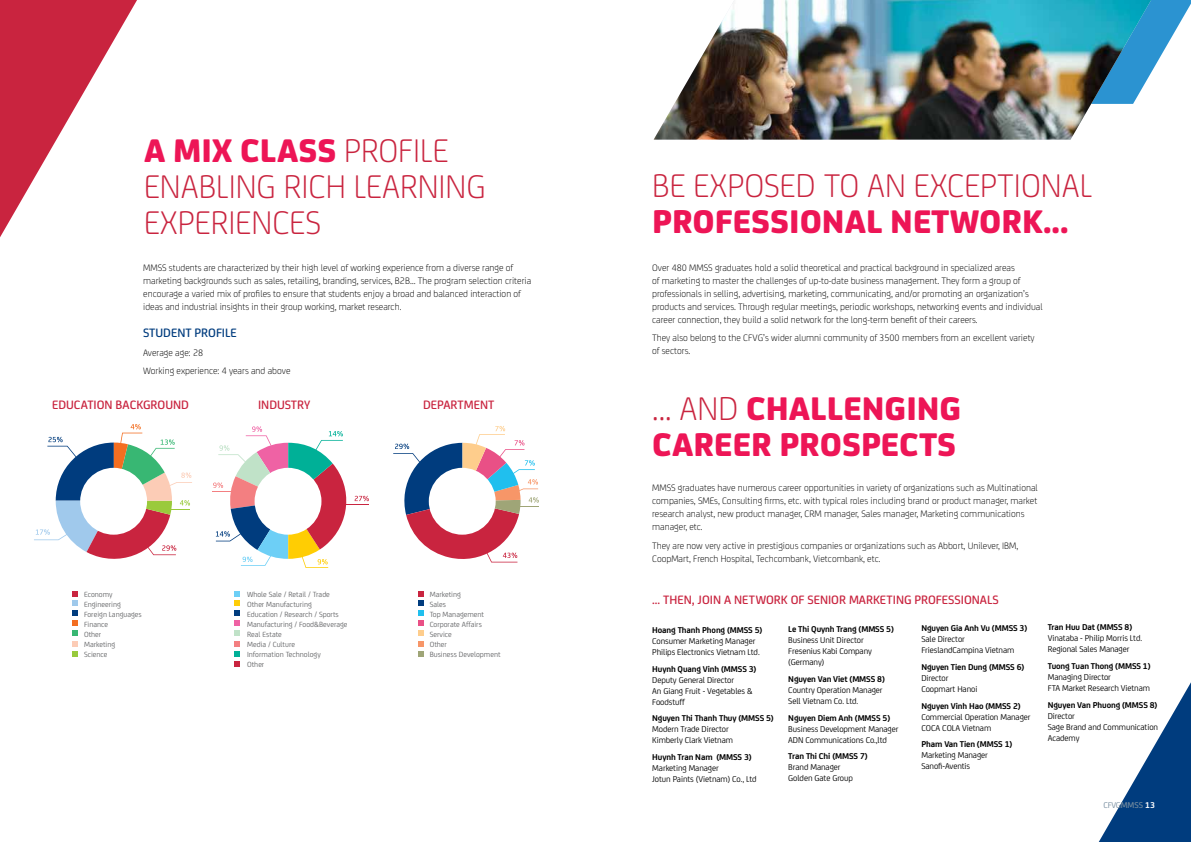
<style>
.page{position:relative;width:1191px;height:842px;background:#fff}
.page>*{position:absolute;margin:0;border:0;box-sizing:border-box;transform-origin:0 0}
.t1{font:300 35px/36px "FS Joey";color:#c9243f}
.t2{font:800 35px/36px "FS Joey";color:#ed1556}
.t3{font:500 13px "FS Joey";color:#c9243f}
.t4{font:500 13px "FS Joey";color:#003c7e}
.t5{font:300 10px/13px "FS Joey";color:#000}
.t6{font:9px/11px "FS Joey";letter-spacing:-.01em;color:#000}
.t7{font:700 9px "FS Joey";letter-spacing:-.01em;color:#000}
.t8{font:9px "FS Joey";color:#748b9e}
.t9{font:8px/10px "FS Joey";color:#636466}
.s1{font-weight:800;color:#ed1556}
.s2{font-weight:300;color:#c9243f}
.s3{font-weight:500}
.s4{font-weight:700;color:#fff}
</style>
<div class="page">
<svg style="left:1151px;top:0;width:40px;height:73px"></svg>
<img style="left:653px;top:0;width:498px;height:140px">
<svg style="left:0;top:0;width:137px;height:237px"></svg>
<svg style="left:418px;top:591px;width:5px;height:66px"></svg>
<svg style="left:72px;top:591px;width:6px;height:66px"></svg>
<svg style="left:234px;top:591px;width:6px;height:76px"></svg>
<svg style="left:34px;top:424px;width:158px;height:135px"></svg>
<svg style="left:213px;top:426px;width:156px;height:142px"></svg>
<svg style="left:393px;top:426px;width:146px;height:137px"></svg>
<svg style="left:1098px;top:682px;width:93px;height:160px"></svg>
<h1 class="t1" style="left:144px;top:130px;width:343px"><span class="s1">A MIX CLASS</span> PROFILE<br>ENABLING RICH LEARNING<br>EXPERIENCES</h1>
<p class="t5" style="left:143px;top:260px;width:389px">MMSS students are characterized by their high level of working experience from a diverse range of marketing backgrounds such as sales, retailing, branding, services, B2B… The program selection criteria encourage a varied mix of profiles to ensure that students enjoy a broad and balanced interaction of ideas and industrial insights in their group working, market research.</p>
<h2 class="t4" style="left:143px;top:323px;width:95px">STUDENT PROFILE</h2>
<p class="t5" style="left:143px;top:342px;width:149px;line-height:18.7px">Average age: 28<br>Working experience: 4 years and above</p>
<h2 class="t3" style="left:52px;top:396px;width:139px">EDUCATION BACKGROUND</h2>
<h2 class="t3" style="left:258px;top:396px;width:54px">INDUSTRY</h2>
<h2 class="t3" style="left:423px;top:396px;width:73px">DEPARTMENT</h2>
<p class="t9" style="left:84px;top:589px;width:59px">Economy<br>Engineering<br>Foreign Languages<br>Finance<br>Other<br>Marketing<br>Science</p>
<p class="t9" style="left:247px;top:589px;width:102px">Whole Sale / Retail / Trade<br>Other Manufacturing<br>Education / Research / Sports<br>Manufacturing / Food&amp;Beverage<br>Real Estate<br>Media / Culture<br>Information Technology<br>Other</p>
<p class="t9" style="left:430px;top:589px;width:72px">Marketing<br>Sales<br>Top Management<br>Corporate Affairs<br>Service<br>Other<br>Business Development</p>
<h1 class="t1" style="left:652px;top:166px;width:441px">BE EXPOSED TO AN EXCEPTIONAL</h1>
<h1 class="t2" style="left:652px;top:201px;width:418px">PROFESSIONAL NETWORK...</h1>
<p class="t5" style="left:652px;top:260px;width:392px">Over 480 MMSS graduates hold a solid theoretical and practical background in specialized areas<br>of marketing to master the challenges of up-to-date business management. They form a group of professionals in selling, advertising, marketing, communicating, and/or promoting an organization’s products and services. Through regular meetings, periodic workshops, networking events and individual career connection, they build a solid network for the long-term benefit of their careers.</p>
<p class="t5" style="left:652px;top:331px;width:384px">They also belong to the CFVG’s wider alumni community of 3500 members from an excellent variety of sectors.</p>
<h1 class="t2" style="left:652px;top:388px;width:311px"><span class="s2">... AND</span> CHALLENGING<br>CAREER PROSPECTS</h1>
<p class="t5" style="left:652px;top:481px;width:387px">MMSS graduates have numerous career opportunities in variety of organizations such as Multinational companies, SMEs, Consulting firms, etc. with typical roles including brand or product manager, market research analyst, new product manager, CRM manager, Sales manager, Marketing communications manager, etc.</p>
<p class="t5" style="left:652px;top:539px;width:367px">They are now very active in prestigious companies or organizations such as Abbort, Unilever, IBM,<br>CoopMart, French Hospital, Techcombank, Vietcombank, etc.</p>
<h2 class="t3" style="left:652px;top:590px;width:348px">... THEN, JOIN A NETWORK OF SENIOR MARKETING PROFESSIONALS</h2>
<p class="t7" style="left:652px;top:623px;width:112px">Hoang Thanh Phong (MMSS 5)</p>
<p class="t6" style="left:652px;top:635px;width:109px">Consumer Marketing Manager<br>Philips Electronics Vietnam Ltd.</p>
<p class="t7" style="left:652px;top:662px;width:106px">Huynh Quang Vinh (MMSS 3)</p>
<p class="t6" style="left:652px;top:673px;width:102px">Deputy General Director<br>An Giang Fruit - Vegetables &amp;<br>Foodstuff</p>
<p class="t7" style="left:652px;top:711px;width:123px">Nguyen Thi Thanh Thuy (MMSS 5)</p>
<p class="t6" style="left:652px;top:723px;width:82px">Modern Trade Director<br>Kimberly Clark Vietnam</p>
<p class="t7" style="left:652px;top:750px;width:101px">Huynh Tran Nam (MMSS 3)</p>
<p class="t6" style="left:652px;top:762px;width:106px">Marketing Manager<br>Jotun Paints (Vietnam) Co., Ltd</p>
<p class="t7" style="left:921px;top:621px;width:107px">Nguyen Gia Anh Vu (MMSS 3)</p>
<p class="t6" style="left:921px;top:633px;width:94px">Sale Director<br>FrieslandCampina Vietnam</p>
<p class="t7" style="left:921px;top:660px;width:104px">Nguyen Tien Dung (MMSS 6)</p>
<p class="t6" style="left:921px;top:672px;width:57px">Director<br>Coopmart Hanoi</p>
<p class="t7" style="left:921px;top:699px;width:101px">Nguyen Vinh Hao (MMSS 2)</p>
<p class="t6" style="left:921px;top:710px;width:111px">Commercial Operation Manager<br>COCA COLA Vietnam</p>
<p class="t7" style="left:921px;top:737px;width:92px">Pham Van Tien (MMSS 1)</p>
<p class="t6" style="left:921px;top:749px;width:68px">Marketing Manager<br>Sanofi-Aventis</p>
<p class="t7" style="left:788px;top:623px;width:107px">Le Thi Quynh Trang (MMSS 5)</p>
<p class="t6" style="left:788px;top:634px;width:85px">Business Unit Director<br>Fresenius Kabi Company (Germany)</p>
<p class="t7" style="left:788px;top:672px;width:98px">Nguyen Van Viet (MMSS 8)</p>
<p class="t6" style="left:788px;top:684px;width:96px">Country Operation Manager<br>Sell Vietnam Co. Ltd.</p>
<p class="t7" style="left:788px;top:711px;width:103px">Nguyen Diem Anh (MMSS 5)</p>
<p class="t6" style="left:788px;top:723px;width:112px">Business Development Manager<br>ADN Communications Co.,ltd</p>
<p class="t7" style="left:788px;top:750px;width:81px">Tran Thi Chi (MMSS 7)</p>
<p class="t6" style="left:788px;top:761px;width:66px">Brand Manager<br>Golden Gate Group</p>
<p class="t7" style="left:1047px;top:620px;width:86px">Tran Huu Dat (MMSS 8)</p>
<p class="t6" style="left:1047px;top:632px;width:96px">Vinataba - Philip Morris Ltd.<br>Regional Sales Manager</p>
<p class="t7" style="left:1047px;top:659px;width:104px">Tuong Tuan Thong (MMSS 1)</p>
<p class="t6" style="left:1047px;top:671px;width:104px">Managing Director<br>FTA Market Research Vietnam</p>
<p class="t7" style="left:1047px;top:698px;width:111px">Nguyen Van Phuong (MMSS 8)</p>
<p class="t6" style="left:1047px;top:710px;width:112px">Director<br>Sage Brand and Communication<br>Academy</p>
<p class="t8" style="left:1103px;top:799px;width:53px">CFVG<span class="s3">MMSS</span> <span class="s4">13</span></p>
</div>
